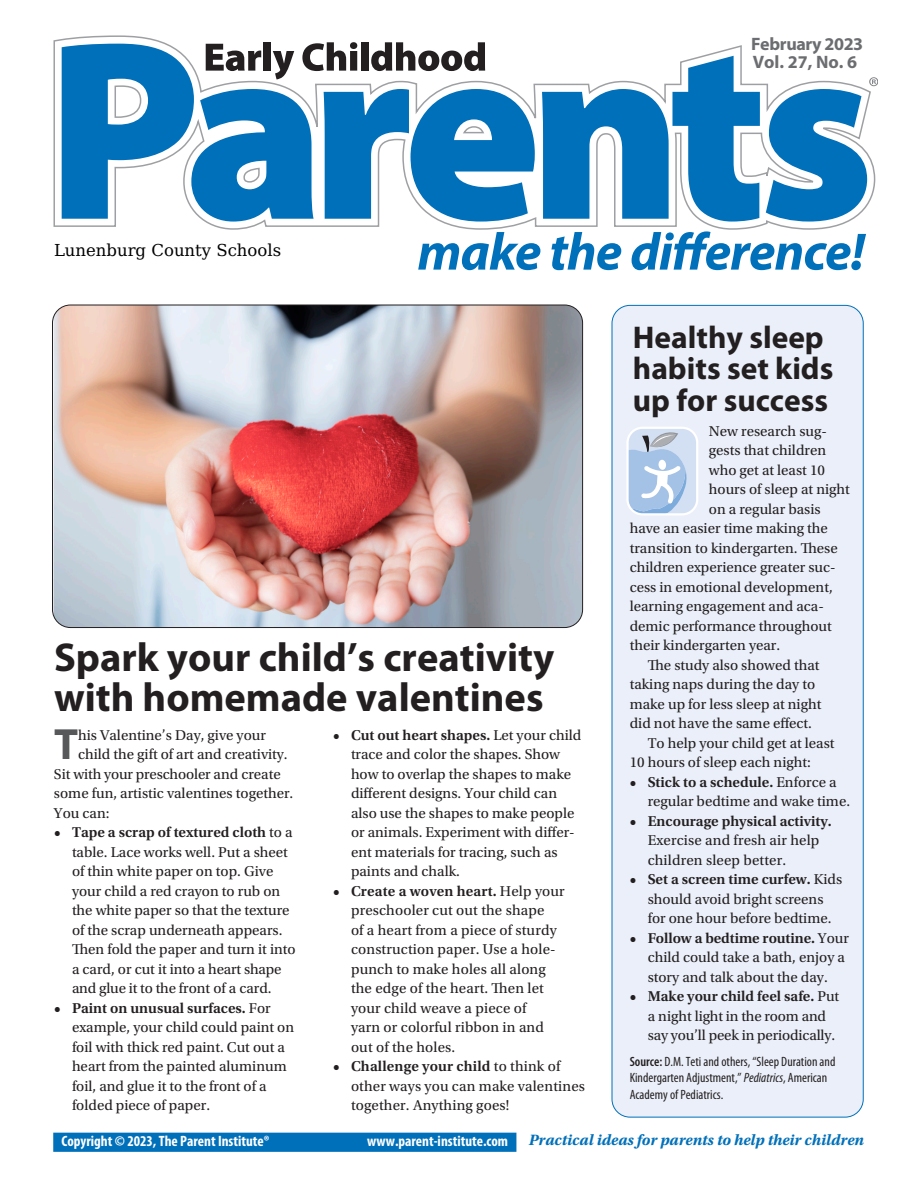
<style>
.page{position:relative;width:918px;height:1188px;background:#fff}
.page>*{position:absolute;margin:0;border:0;box-sizing:border-box;transform-origin:0 0}
.t1{font:700 43.95px "Myriad Pro";color:#57585a}
.t2{font:700 40.5px/40.5px "Myriad Pro";color:#231f20}
.t3{font:700 31.5px/31.5px "Myriad Pro";color:#231f20}
.t4{font:700 18px/18px "Myriad Pro";letter-spacing:-.02em;color:#6c6d70}
.t5{font:16.5px "DejaVu Math Te X Gyre";color:#000}
.t6{font:italic 700 15.75px "Utopia Std";color:#0070ba}
.t7{font:15px/19.5px "Utopia Std";color:#231f20}
.t8{font:700 condensed 15px "Myriad Pro";color:#fff}
.t9{font:600 15px "Utopia Std";color:#231f20}
.t10{font:condensed 13.5px/16.5px "Myriad Pro";color:#231f20}
.s1{font-weight:600}
.s2{font-style:italic}
</style>
<div class="page">
<svg style="left:53px;top:35px;width:795px;height:195px"></svg>
<svg style="left:418px;top:232px;width:122px;height:38px"></svg>
<svg style="left:551px;top:232px;width:70px;height:38px"></svg>
<svg style="left:632px;top:231px;width:234px;height:39px"></svg>
<svg style="left:766px;top:77px;width:112px;height:145px"></svg>
<div style="left:612px;top:305px;width:251px;height:812px;background:#eaeff9;border-radius:18px"></div>
<div style="left:53px;top:1133px;width:463px;height:19px;background:#0070ba;border:2px solid #0070ba"></div>
<svg style="left:626px;top:427px;width:72px;height:88px;background:#c2d3ea"></svg>
<img style="left:54px;top:305px;width:529px;height:323px">
<p class="t4" style="left:751px;top:34px;width:114px">February 2023<br>Vol. 27, No. 6</p>
<p class="t5" style="left:54px;top:243px;width:229px">Lunenburg County Schools</p>
<h2 class="t2" style="left:54px;top:636px;width:502px">Spark your child’s creativity with homemade valentines</h2>
<p class="t7" style="left:351px;top:726px;width:232px;text-indent:-18px"><span class="s1">• Cut out heart shapes.</span> Let your child trace and color the shapes. Show how to overlap the shapes to make different designs. Your child can also use the shapes to make people or animals. Experiment with differ&shy;ent materials for tracing, such as paints and chalk.</p>
<p class="t7" style="left:351px;top:882px;width:215px;text-indent:-18px"><span class="s1">• Create a woven heart.</span> Help your preschooler cut out the shape<br>of a heart from a piece of sturdy construction paper. Use a hole&shy;punch to make holes all along the edge of the heart. Then let your child weave a piece of<br>yarn or colorful ribbon in and out of the holes.</p>
<p class="t7" style="left:351px;top:1057px;width:236px;text-indent:-18px"><span class="s1">• Challenge your child</span> to think of other ways you can make valentines together. Anything goes!</p>
<h1 class="t1" style="left:54px;top:716px;width:26px">T</h1>
<p class="t7" style="left:78px;top:726px;width:189px">his Valentine’s Day, give your</p>
<p class="t7" style="left:78px;top:745px;width:211px">child the gift of art and creativity.</p>
<p class="t7" style="left:54px;top:765px;width:228px">Sit with your preschooler and create</p>
<p class="t7" style="left:54px;top:784px;width:241px">some fun, artistic valentines together.</p>
<p class="t7" style="left:54px;top:804px;width:57px">You can:</p>
<p class="t7" style="left:72px;top:823px;width:225px;text-indent:-18px"><span class="s1">• Tape a scrap of textured cloth</span> to a table. Lace works well. Put a sheet of thin white paper on top. Give your child a red crayon to rub on the white paper so that the texture of the scrap underneath appears.<br>Then fold the paper and turn it into a card, or cut it into a heart shape and glue it to the front of a card.</p>
<p class="t7" style="left:72px;top:999px;width:224px;text-indent:-18px"><span class="s1">• Paint on unusual surfaces.</span> For example, your child could paint on foil with thick red paint. Cut out a heart from the painted aluminum foil, and glue it to the front of a folded piece of paper.</p>
<h3 class="t3" style="left:633px;top:320px;width:202px">Healthy sleep habits set kids up for success</h3>
<p class="t7" style="left:709px;top:421px;width:120px">New research sug-</p>
<p class="t7" style="left:709px;top:441px;width:119px">gests that children</p>
<p class="t7" style="left:709px;top:460px;width:118px">who get at least 10</p>
<p class="t7" style="left:709px;top:480px;width:142px">hours of sleep at night</p>
<p class="t7" style="left:709px;top:499px;width:113px">on a regular basis</p>
<p class="t7" style="left:630px;top:519px;width:200px">have an easier time making the</p>
<p class="t7" style="left:630px;top:538px;width:210px">transition to kindergarten. These</p>
<p class="t7" style="left:630px;top:558px;width:207px">children experience greater suc-</p>
<p class="t7" style="left:630px;top:577px;width:205px">cess in emotional development,</p>
<p class="t7" style="left:630px;top:597px;width:196px">learning engagement and aca-</p>
<p class="t7" style="left:630px;top:616px;width:204px">demic performance throughout</p>
<p class="t7" style="left:630px;top:636px;width:152px">their kindergarten year.</p>
<p class="t7" style="left:648px;top:655px;width:173px">The study also showed that</p>
<p class="t7" style="left:630px;top:675px;width:187px">taking naps during the day to</p>
<p class="t7" style="left:630px;top:694px;width:193px">make up for less sleep at night</p>
<p class="t7" style="left:630px;top:714px;width:184px">did not have the same effect.</p>
<p class="t7" style="left:648px;top:733px;width:188px">To help your child get at least</p>
<p class="t7" style="left:630px;top:753px;width:183px">10 hours of sleep each night:</p>
<p class="t7" style="left:648px;top:772px;width:204px;text-indent:-18px"><span class="s1">• Stick to a schedule.</span> Enforce a regular bedtime and wake time.</p>
<p class="t9" style="left:630px;top:812px;width:204px">• Encourage physical activity.</p>
<p class="t7" style="left:648px;top:831px;width:173px">Exercise and fresh air help children sleep better.</p>
<p class="t7" style="left:630px;top:870px;width:214px;text-align:center"><span class="s1">• Set a screen time curfew.</span> Kids should avoid bright screens<br>for one hour before bedtime.</p>
<p class="t7" style="left:648px;top:928px;width:203px;text-indent:-18px"><span class="s1">• Follow a bedtime routine.</span> Your child could take a bath, enjoy a story and talk about the day.</p>
<p class="t7" style="left:648px;top:987px;width:193px;text-indent:-18px"><span class="s1">• Make your child feel safe.</span> Put a night light in the room and say you’ll peek in periodically.</p>
<p class="t10" style="left:630px;top:1053px;width:207px"><span class="s1">Source:</span> D.M. Teti and others, “Sleep Duration and<br>Kindergarten Adjustment,” <span class="s2">Pediatrics</span>, American<br>Academy of Pediatrics.</p>
<p class="t8" style="left:62px;top:1131px;width:210px">Copyright © 2023, The Parent Institute®</p>
<p class="t8" style="left:367px;top:1131px;width:142px">www.parent-institute.com</p>
<p class="t6" style="left:529px;top:1131px;width:337px">Practical ideas for parents to help their children</p>
</div>
